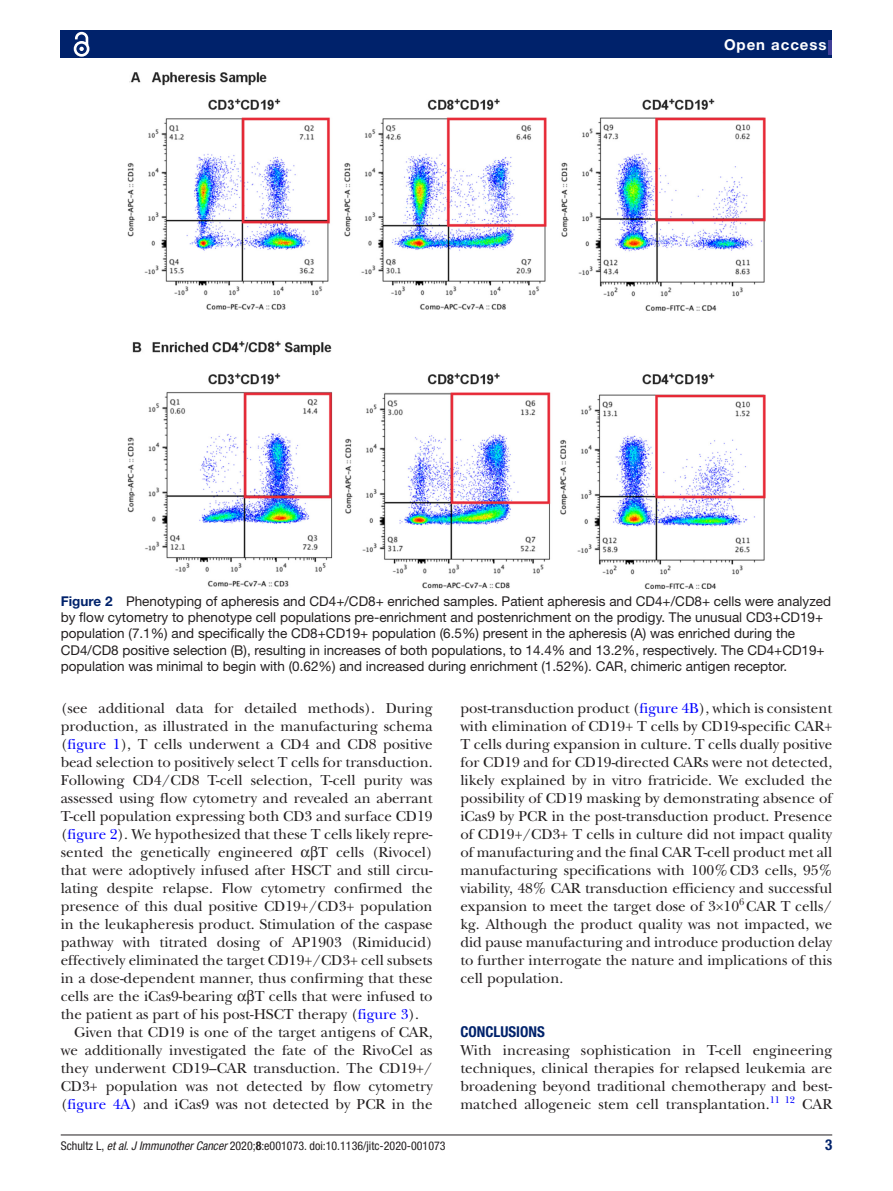
<style>
.page{position:relative;width:893px;height:1191px;background:#fff}
.page>*{position:absolute;margin:0;border:0;box-sizing:border-box;transform-origin:0 0}
.t1{font:15px/18px "New Baskerville";color:#231f20;text-align:justify}
.t2{font:700 condensed 15px "Helvetica Neue LT Std";color:#00226b}
.t3{font:700 15px "Helvetica Neue LT Std";letter-spacing:.065em;color:#fff}
.t4{font:13.5px/16.2px "Helvetica Neue LT Std";color:#231f20}
.t5{font:condensed 12px "Helvetica Neue LT Std";color:#231f20}
.t6{font:9.9px "New Baskerville";color:#231f20}
.s1{font-weight:700;color:#00226b}
.s2{color:#00f}
.s3{font-style:italic}
.s4{font-weight:700}
</style>
<div class="page">
<hr style="left:61px;top:1134px;width:771px;height:1px;background:#231f20">
<div style="left:61px;top:31px;width:771px;height:27px;background:#00226b"></div>
<hr style="left:828px;top:40px;width:4px;height:15px;background:#414099">
<svg style="left:73px;top:31px;width:17px;height:26px"></svg>
<img style="left:128px;top:73px;width:637px;height:515px">
<p class="t3" style="left:724px;top:35px;width:104px">Open access</p>
<p class="t4" style="left:61px;top:593px;width:772px"><span class="s1">Figure 2</span> Phenotyping of apheresis and CD4+/CD8+ enriched samples. Patient apheresis and CD4+/CD8+ cells were analyzed by flow cytometry to phenotype cell populations pre-enrichment and postenrichment on the prodigy. The unusual CD3+CD19+ population (7.1%) and specifically the CD8+CD19+ population (6.5%) present in the apheresis (A) was enriched during the CD4/CD8 positive selection (B), resulting in increases of both populations, to 14.4% and 13.2%, respectively. The CD4+CD19+ population was minimal to begin with (0.62%) and increased during enrichment (1.52%). CAR, chimeric antigen receptor.</p>
<p class="t1" style="left:61px;top:699px;width:373px">(see additional data for detailed methods). During production, as illustrated in the manufacturing schema (<span class="s2">figure 1</span>), T cells underwent a CD4 and CD8 positive bead selection to positively select T cells for transduction.<br>Following CD4/CD8 T-cell selection, T-cell purity was assessed using flow cytometry and revealed an aberrant T-cell population expressing both CD3 and surface CD19 (<span class="s2">figure 2</span>). We hypothesized that these T cells likely repre&shy;sented the genetically engineered</p>
<p class="t1" style="left:61px;top:843px;width:373px;text-indent:257px">T cells (Rivocel) that were adoptively infused after HSCT and still circu&shy;lating despite relapse. Flow cytometry confirmed the presence of this dual positive CD19+/CD3+ population in the leukapheresis product. Stimulation of the caspase pathway with titrated dosing of AP1903 (Rimiducid) effectively eliminated the target CD19+/CD3+ cell subsets in a dose-dependent manner, thus confirming that these cells are the iCas9-bearing</p>
<p class="t1" style="left:255px;top:987px;width:179px">T cells that were infused to</p>
<p class="t1" style="left:61px;top:1005px;width:360px">the patient as part of his post-HSCT therapy (<span class="s2">figure 3</span>).</p>
<p class="t1" style="left:74px;top:1023px;width:360px">Given that CD19 is one of the target antigens of CAR,</p>
<p class="t1" style="left:61px;top:1041px;width:373px">we additionally investigated the fate of the RivoCel as</p>
<p class="t1" style="left:61px;top:1059px;width:373px">they underwent CD19–CAR transduction. The CD19+/</p>
<p class="t1" style="left:61px;top:1077px;width:373px">CD3+ population was not detected by flow cytometry</p>
<p class="t1" style="left:61px;top:1095px;width:373px">(<span class="s2">figure 4A</span>) and iCas9 was not detected by PCR in the</p>
<p class="t1" style="left:460px;top:699px;width:373px">post-transduction product (<span class="s2">figure 4B</span>), which is consistent with elimination of CD19+ T cells by CD19-specific CAR+ T cells during expansion in culture. T cells dually positive for CD19 and for CD19-directed CARs were not detected, likely explained by in vitro fratricide. We excluded the possibility of CD19 masking by demonstrating absence of iCas9 by PCR in the post-transduction product. Presence of CD19+/CD3+ T cells in culture did not impact quality of manufacturing and the final CAR T-cell product met all manufacturing specifications with 100%CD3 cells, 95% viability, 48% CAR transduction efficiency and successful expansion to meet the target dose of 3×10</p>
<p class="t6" style="left:739px;top:895px;width:7px">6</p>
<p class="t1" style="left:460px;top:897px;width:373px;text-indent:286px">CAR T cells/ kg. Although the product quality was not impacted, we did pause manufacturing and introduce production delay to further interrogate the nature and implications of this cell population.</p>
<p class="t2" style="left:460px;top:1023px;width:86px">CONCLUSIONS</p>
<p class="t1" style="left:460px;top:1041px;width:373px">With increasing sophistication in T-cell engineering techniques, clinical therapies for relapsed leukemia are broadening beyond traditional chemotherapy and best&shy;matched allogeneic stem cell transplantation.<sup>11</sup> <sup>12</sup></p>
<p class="t1" style="left:802px;top:1095px;width:31px">CAR</p>
<p class="t5" style="left:61px;top:1138px;width:386px">Schultz L, <span class="s3">et al</span>. <span class="s3">J Immunother Cancer</span> 2020;<span class="s4">8</span>:e001073. doi:10.1136/jitc-2020-001073</p>
<p class="t2" style="left:825px;top:1135px;width:9px">3</p>
</div>
